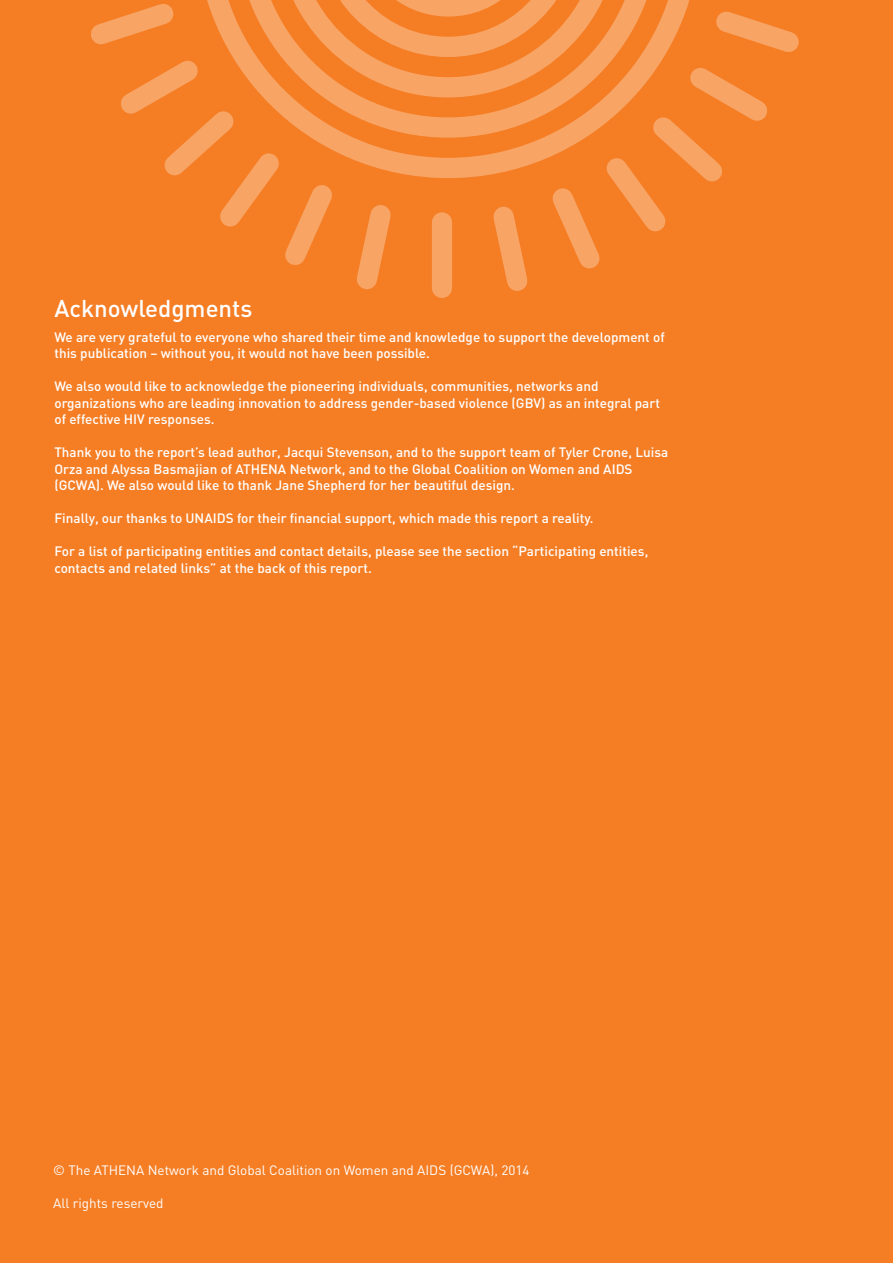
<style>
.page{position:relative;width:893px;height:1263px;background:#f57e25}
.page>*{position:absolute;margin:0;border:0;box-sizing:border-box;transform-origin:0 0}
.t1{font:500 24px "DIN";color:#fff}
.t2{font:500 13.5px/16.5px "DIN";color:#fff}
.t3{font:13.5px "DIN";color:#fff}
</style>
<div class="page">
<svg style="left:91px;top:0;width:708px;height:298px"></svg>
<h1 class="t1" style="left:54px;top:293px;width:200px">Acknowledgments</h1>
<p class="t2" style="left:54px;top:328px;width:612px">We are very grateful to everyone who shared their time and knowledge to support the development of this publication – without you, it would not have been possible.</p>
<p class="t2" style="left:54px;top:378px;width:607px">We also would like to acknowledge the pioneering individuals, communities, networks and organizations who are leading innovation to address gender-based violence (GBV) as an integral part of effective HIV responses.</p>
<p class="t2" style="left:54px;top:444px;width:615px">Thank you to the report’s lead author, Jacqui Stevenson, and to the support team of Tyler Crone, Luisa<br>Orza and Alyssa Basmajian of ATHENA Network, and to the Global Coalition on Women and AIDS (GCWA). We also would like to thank Jane Shepherd for her beautiful design.</p>
<p class="t2" style="left:54px;top:510px;width:541px">Finally, our thanks to UNAIDS for their financial support, which made this report a reality.</p>
<p class="t2" style="left:54px;top:543px;width:595px">For a list of participating entities and contact details, please see the section “Participating entities, contacts and related links” at the back of this report.</p>
<p class="t3" style="left:53px;top:1162px;width:75px">© The ATHENA</p>
<p class="t3" style="left:148px;top:1162px;width:278px">Network and Global Coalition on Women and AIDS</p>
<p class="t3" style="left:450px;top:1162px;width:82px">(GCWA), 2014</p>
<p class="t3" style="left:53px;top:1195px;width:112px">All rights reserved</p>
</div>
